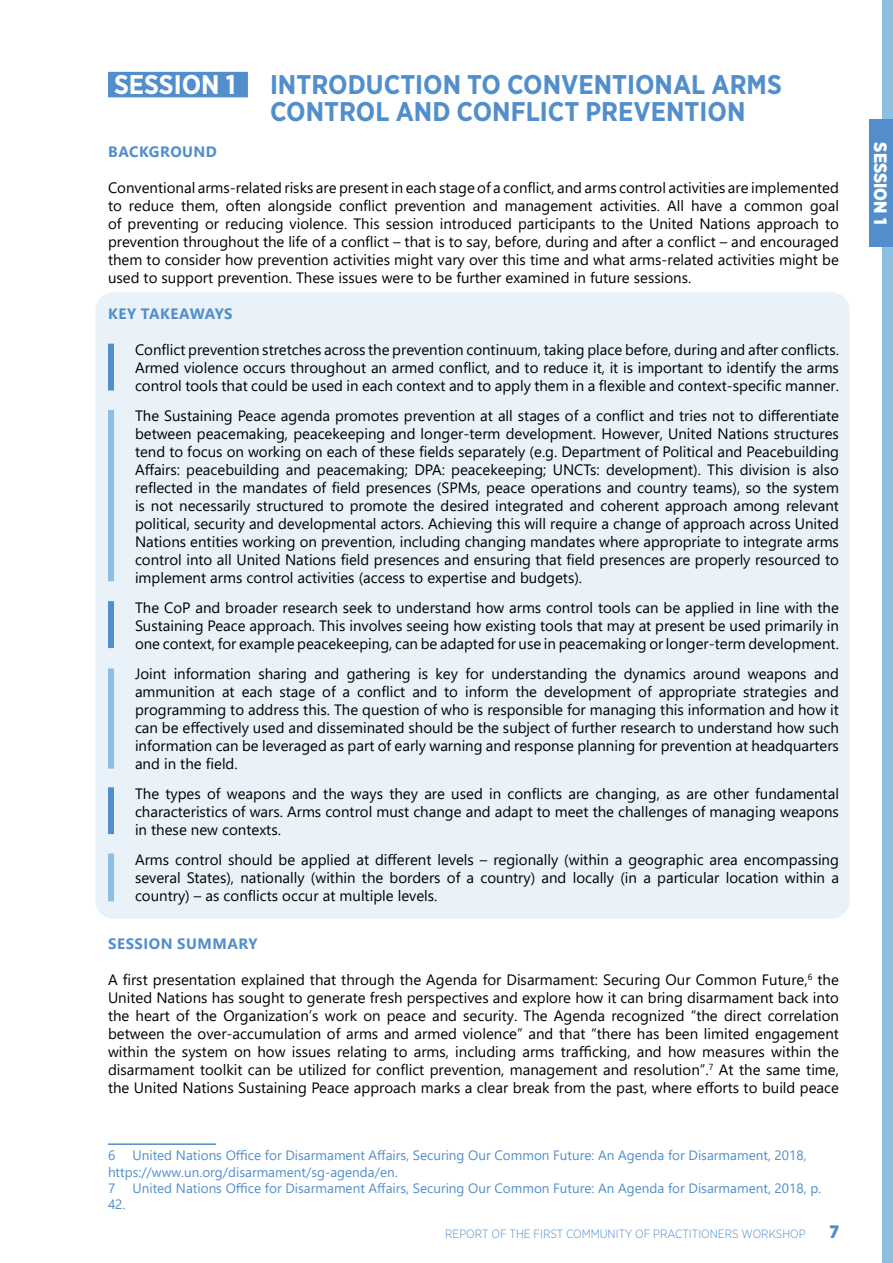
<style>
.page{position:relative;width:893px;height:1263px;background:#fff}
.page>*{position:absolute;margin:0;border:0;box-sizing:border-box;transform-origin:0 0}
.t1{font:700 27px/27px "Gotham Narrow";color:#528ecb}
.t2{font:700 27px "Gotham Narrow";color:#fff}
.t3{font:900 18px "Gotham Narrow";color:#fff}
.t4{font:900 18px "Gotham Narrow";color:#528ecb}
.t5{font:15px/18px "Segoe UI";color:#000;text-align:justify}
.t6{font:700 15px "Segoe UI";letter-spacing:.035em;color:#528ecb}
.t7{font:13.5px/16.2px "Segoe UI";color:#528ecb}
.t8{font:300 12px "Gotham Narrow";color:#528ecb}
</style>
<div class="page">
<div style="left:882px;top:0;width:11px;height:1263px;background:#8fbfe0"></div>
<div style="left:95px;top:292px;width:755px;height:627px;background:#e9f2f8;border-radius:18px"></div>
<div style="left:108px;top:72px;width:140px;height:25px;background:#528ecb"></div>
<hr style="left:108px;top:1143px;width:108px;height:2px;background:#528ecb">
<div style="left:870px;top:119px;width:23px;height:128px;background:#528ecb"></div>
<div style="left:108px;top:344px;width:6px;height:46px;background:#528ecb"></div>
<div style="left:108px;top:410px;width:6px;height:171px;background:#8fbfe0"></div>
<div style="left:108px;top:601px;width:6px;height:47px;background:#528ecb"></div>
<div style="left:108px;top:668px;width:6px;height:100px;background:#8fbfe0"></div>
<div style="left:108px;top:787px;width:6px;height:47px;background:#528ecb"></div>
<div style="left:108px;top:853px;width:6px;height:48px;background:#8fbfe0"></div>
<h1 class="t2" style="left:114px;top:67px;width:123px">SESSION 1</h1>
<h1 class="t1" style="left:270px;top:70px;width:513px">INTRODUCTION TO CONVENTIONAL ARMS<br>CONTROL AND CONFLICT PREVENTION</h1>
<p class="t6" style="left:108px;top:137px;width:110px">BACKGROUND</p>
<p class="t5" style="left:108px;top:177px;width:732px">Conventional arms-related risks are present in each stage of a conflict, and arms control activities are implemented to reduce them, often alongside conflict prevention and management activities. All have a common goal of preventing or reducing violence. This session introduced participants to the United Nations approach to prevention throughout the life of a conflict – that is to say, before, during and after a conflict – and encouraged them to consider how prevention activities might vary over this time and what arms-related activities might be used to support prevention. These issues were to be further examined in future sessions.</p>
<p class="t6" style="left:108px;top:299px;width:126px">KEY TAKEAWAYS</p>
<p class="t5" style="left:135px;top:339px;width:705px;text-indent:-27px">• Conflict prevention stretches across the prevention continuum, taking place before, during and after conflicts.<br>Armed violence occurs throughout an armed conflict, and to reduce it, it is important to identify the arms control tools that could be used in each context and to apply them in a flexible and context-specific manner.</p>
<p class="t5" style="left:135px;top:405px;width:705px;text-indent:-27px">• The Sustaining Peace agenda promotes prevention at all stages of a conflict and tries not to differentiate between peacemaking, peacekeeping and longer-term development. However, United Nations structures tend to focus on working on each of these fields separately (e.g. Department of Political and Peacebuilding Affairs: peacebuilding and peacemaking; DPA: peacekeeping; UNCTs: development). This division is also reflected in the mandates of field presences (SPMs, peace operations and country teams), so the system is not necessarily structured to promote the desired integrated and coherent approach among relevant political, security and developmental actors. Achieving this will require a change of approach across United Nations entities working on prevention, including changing mandates where appropriate to integrate arms control into all United Nations field presences and ensuring that field presences are properly resourced to implement arms control activities (access to expertise and budgets).</p>
<p class="t5" style="left:135px;top:597px;width:705px;text-indent:-27px">• The CoP and broader research seek to understand how arms control tools can be applied in line with the Sustaining Peace approach. This involves seeing how existing tools that may at present be used primarily in one context, for example peacekeeping, can be adapted for use in peacemaking or longer-term development.</p>
<p class="t5" style="left:135px;top:663px;width:705px;text-indent:-27px">• Joint information sharing and gathering is key for understanding the dynamics around weapons and ammunition at each stage of a conflict and to inform the development of appropriate strategies and programming to address this. The question of who is responsible for managing this information and how it can be effectively used and disseminated should be the subject of further research to understand how such information can be leveraged as part of early warning and response planning for prevention at headquarters and in the field.</p>
<p class="t5" style="left:135px;top:783px;width:705px;text-indent:-27px">• The types of weapons and the ways they are used in conflicts are changing, as are other fundamental characteristics of wars. Arms control must change and adapt to meet the challenges of managing weapons in these new contexts.</p>
<p class="t5" style="left:135px;top:849px;width:705px;text-indent:-27px">• Arms control should be applied at different levels – regionally (within a geographic area encompassing several States), nationally (within the borders of a country) and locally (in a particular location within a country) – as conflicts occur at multiple levels.</p>
<p class="t6" style="left:108px;top:929px;width:151px">SESSION SUMMARY</p>
<p class="t5" style="left:108px;top:969px;width:732px">A first presentation explained that through the Agenda for Disarmament: Securing Our Common Future,<sup>6</sup> the United Nations has sought to generate fresh perspectives and explore how it can bring disarmament back into the heart of the Organization’s work on peace and security. The Agenda recognized “the direct correlation between the over-accumulation of arms and armed violence” and that “there has been limited engagement within the system on how issues relating to arms, including arms trafficking, and how measures within the disarmament toolkit can be utilized for conflict prevention, management and resolution”.<sup>7</sup> At the same time, the United Nations Sustaining Peace approach marks a clear break from the past, where efforts to build peace</p>
<p class="t7" style="left:108px;top:1146px;width:700px;text-indent:24px">United Nations Office for Disarmament Affairs, Securing Our Common Future: An Agenda for Disarmament, 2018, https://www.un.org/disarmament/sg-agenda/en.<br>7</p>
<p class="t7" style="left:108px;top:1146px;width:9px">6</p>
<p class="t7" style="left:132px;top:1179px;width:690px">United Nations Office for Disarmament Affairs, Securing Our Common Future: An Agenda for Disarmament, 2018, p.</p>
<p class="t7" style="left:108px;top:1195px;width:19px">42.</p>
<p class="t8" style="left:445px;top:1227px;width:362px">REPORT OF THE FIRST COMMUNITY OF PRACTITIONERS WORKSHOP</p>
<p class="t4" style="left:829px;top:1220px;width:11px">7</p>
<p class="t3" style="left:892px;top:142px;width:84px;rotate:90deg">SESSION 1</p>
</div>
